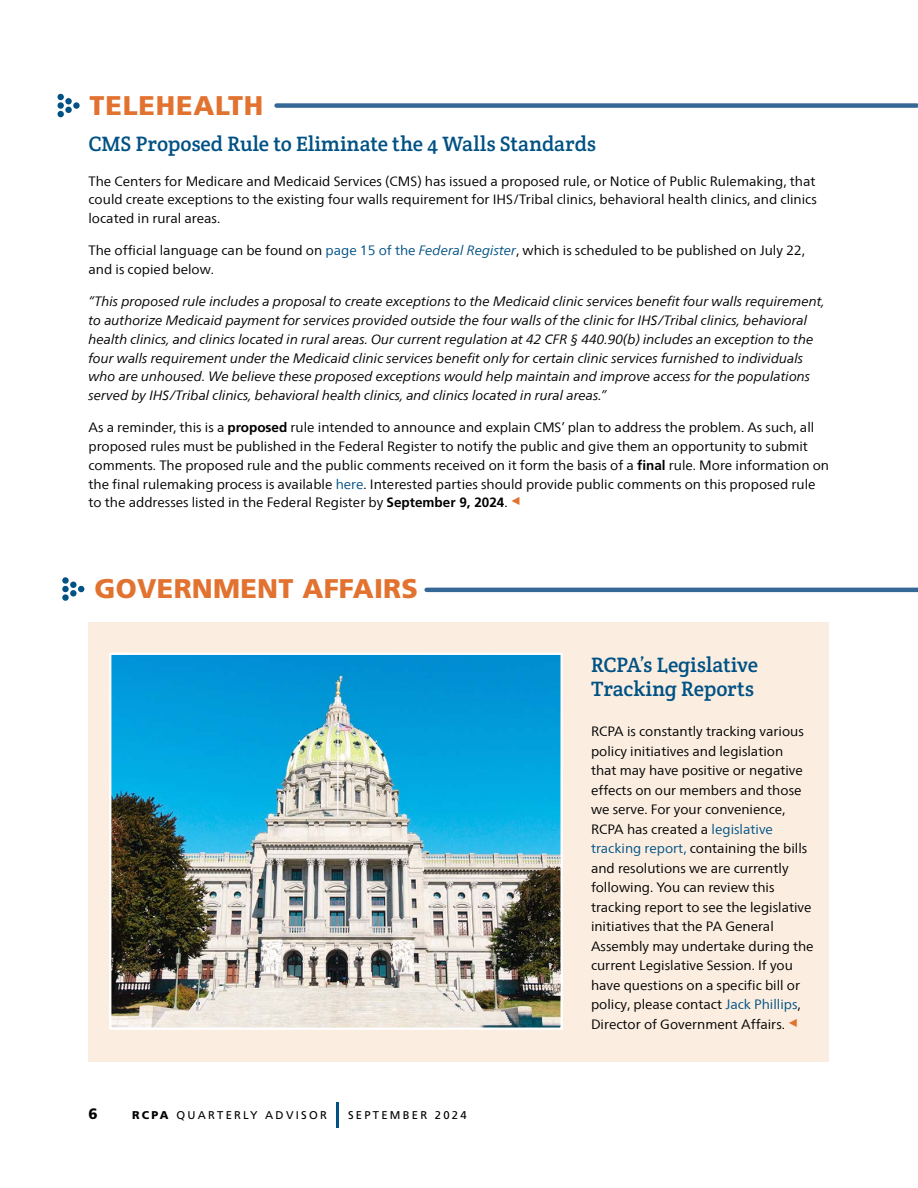
<style>
.page{position:relative;width:918px;height:1188px;background:#fff}
.page>*{position:absolute;margin:0;border:0;box-sizing:border-box;transform-origin:0 0}
.t1{font:900 27px "Frutiger LT Std";letter-spacing:.01em;color:#e2722f}
.t2{font:900 27px "Frutiger LT Std";letter-spacing:.03em;color:#e2722f}
.t3{font:21px/24px "Crete Round";color:#005184}
.t4{font:900 15px "Frutiger LT Std";color:#000}
.t5{font:13.5px/19.5px "Frutiger Neue LT Com";color:#000}
.t6{font:italic 13.5px/18.8px "Frutiger Neue LT Com";color:#000}
.t7{font:11.25px "Frutiger LT Std";letter-spacing:.2em;color:#000}
.s1{color:#005184}
.s2{font-style:italic;color:#005184}
.s3{font-family:"Frutiger LT Std";font-weight:700}
.s4{font-weight:900}
</style>
<div class="page">
<hr style="left:336px;top:1102px;width:3px;height:25px;background:#005184">
<div style="left:88px;top:623px;width:742px;height:439px;background:#fbeee1"></div>
<hr style="left:427px;top:588px;width:491px;height:4px;background:#366897">
<div style="left:277px;top:103px;width:640px;height:5px;background:#366897"></div>
<img style="left:112px;top:656px;width:448px;height:371px">
<div style="left:109px;top:653px;width:454px;height:377px;border:2px solid #fff"></div>
<h1 class="t2" style="left:90px;top:89px;width:175px">TELEHEALTH</h1>
<h2 class="t3" style="left:88px;top:132px;width:509px">CMS Proposed Rule to Eliminate the 4 Walls Standards</h2>
<p class="t5" style="left:88px;top:171px;width:730px;line-height:18.8px;text-align:justify">The Centers for Medicare and Medicaid Services (CMS) has issued a proposed rule, or Notice of Public Rulemaking, that could create exceptions to the existing four walls requirement for IHS/Tribal clinics, behavioral health clinics, and clinics located in rural areas.</p>
<p class="t5" style="left:88px;top:241px;width:718px;line-height:18.8px">The official language can be found on <span class="s1">page 15 of the</span> <span class="s2">Federal Register</span>, which is scheduled to be published on July 22, and is copied below.</p>
<p class="t6" style="left:88px;top:292px;width:738px">“This proposed rule includes a proposal to create exceptions to the Medicaid clinic services benefit four walls requirement, to authorize Medicaid payment for services provided outside the four walls of the clinic for IHS/Tribal clinics, behavioral health clinics, and clinics located in rural areas. Our current regulation at 42 CFR § 440.90(b) includes an exception to the four walls requirement under the Medicaid clinic services benefit only for certain clinic services furnished to individuals who are unhoused. We believe these proposed exceptions would help maintain and improve access for the populations served by IHS/Tribal clinics, behavioral health clinics, and clinics located in rural areas.”</p>
<p class="t5" style="left:88px;top:418px;width:742px;line-height:18.8px">As a reminder, this is a <span class="s3">proposed</span> rule intended to announce and explain CMS’ plan to address the problem. As such, all proposed rules must be published in the Federal Register to notify the public and give them an opportunity to submit comments. The proposed rule and the public comments received on it form the basis of a <span class="s3">final</span> rule. More information on the final rulemaking process is available <span class="s1">here</span>. Interested parties should provide public comments on this proposed rule to the addresses listed in the Federal Register by <span class="s3">September 9, 2024</span>.</p>
<h1 class="t1" style="left:95px;top:573px;width:325px">GOVERNMENT AFFAIRS</h1>
<p class="t4" style="left:88px;top:1104px;width:11px">6</p>
<p class="t7" style="left:132px;top:1108px;width:196px"><span class="s4">RCPA</span> QUARTERLY ADVISOR</p>
<p class="t7" style="left:348px;top:1108px;width:120px">SEPTEMBER 2024</p>
<h2 class="t3" style="left:591px;top:653px;width:168px">RCPA’s Legislative<br>Tracking Reports</h2>
<p class="t5" style="left:591px;top:722px;width:224px">RCPA is constantly tracking various policy initiatives and legislation<br>that may have positive or negative effects on our members and those we serve. For your convenience, RCPA has created a <span class="s1">legislative tracking report,</span> containing the bills and resolutions we are currently following. You can review this tracking report to see the legislative initiatives that the PA General Assembly may undertake during the current Legislative Session. If you have questions on a specific bill or policy, please contact <span class="s1">Jack Phillips</span>, Director of Government Affairs.</p>
</div>
